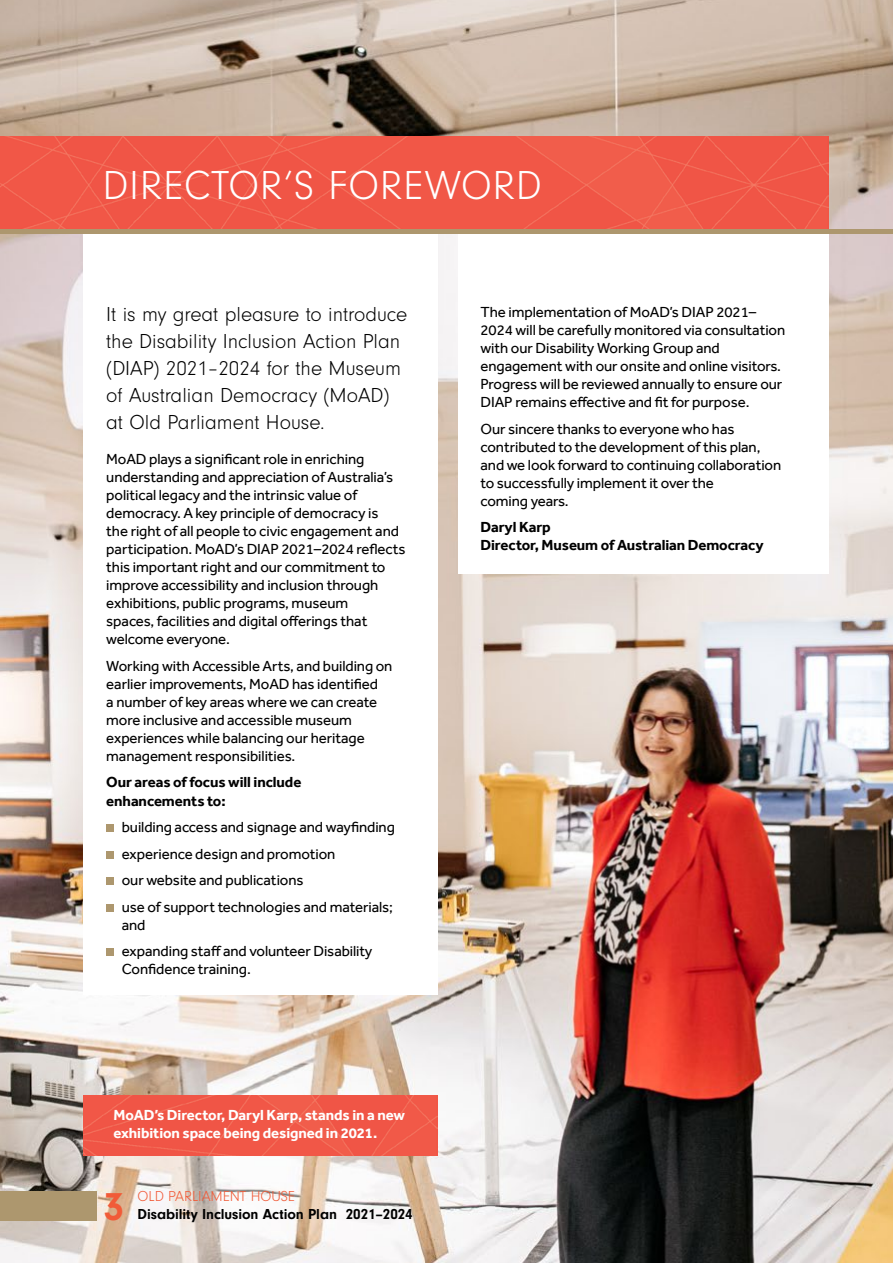
<style>
.page{position:relative;width:893px;height:1263px;background:#fff}
.page>*{position:absolute;margin:0;border:0;box-sizing:border-box;transform-origin:0 0}
.t1{font:300 42px "Neuzeit Gro";letter-spacing:.02em;color:#fff}
.t2{font:700 40.5px "Neuzeit Gro";color:#f15b38}
.t3{font:300 21px/27px "Neuzeit Gro";color:#000}
.t4{font:15px/18px "Effra";letter-spacing:-.005em;color:#000}
.t5{font:700 15px/18px "Effra";letter-spacing:-.005em;color:#000}
.t6{font:700 15px/18px "Effra";letter-spacing:-.005em;color:#fff}
.t7{font:700 15px "Neuzeit Gro";letter-spacing:-.005em;color:#000}
.t8{font:300 15px "Neuzeit Gro";letter-spacing:-.005em;color:#f15b38}
</style>
<div class="page">
<img style="left:0;top:0;width:893px;height:1263px">
<div style="left:84px;top:173px;width:354px;height:822px;background:#fff"></div>
<div style="left:459px;top:173px;width:370px;height:401px;background:#fff"></div>
<div style="left:106px;top:824px;width:8px;height:8px;background:#ad976e"></div>
<div style="left:106px;top:851px;width:8px;height:7px;background:#ad976e"></div>
<div style="left:106px;top:877px;width:8px;height:8px;background:#ad976e"></div>
<div style="left:106px;top:904px;width:8px;height:7px;background:#ad976e"></div>
<div style="left:106px;top:948px;width:8px;height:8px;background:#ad976e"></div>
<div style="left:0;top:137px;width:829px;height:93px;background:#f15747"></div>
<hr style="left:0;top:230px;width:893px;height:4px;background:#ad976e">
<div style="left:0;top:1191px;width:96px;height:30px;background:#ad976e"></div>
<div style="left:84px;top:1096px;width:354px;height:60px;background:#f05546"></div>
<h1 class="t1" style="left:102px;top:163px;width:441px">DIRECTOR’S FOREWORD</h1>
<h3 class="t3" style="left:106px;top:302px;width:302px">It is my great pleasure to introduce the Disability Inclusion Action Plan (DIAP) 2021–2024 for the Museum of Australian Democracy (MoAD) at Old Parliament House.</h3>
<p class="t4" style="left:106px;top:450px;width:301px">MoAD plays a significant role in enriching understanding and appreciation of Australia’s political legacy and the intrinsic value of democracy. A key principle of democracy is<br>the right of all people to civic engagement and participation. MoAD’s DIAP 2021–2024 reflects this important right and our commitment to improve accessibility and inclusion through exhibitions, public programs, museum<br>spaces, facilities and digital offerings that welcome everyone.</p>
<p class="t4" style="left:106px;top:657px;width:288px">Working with Accessible Arts, and building on earlier improvements, MoAD has identified<br>a number of key areas where we can create more inclusive and accessible museum experiences while balancing our heritage management responsibilities.</p>
<p class="t5" style="left:106px;top:773px;width:197px">Our areas of focus will include enhancements to:</p>
<p class="t4" style="left:122px;top:813px;width:275px;line-height:26.5px">building access and signage and wayfinding experience design and promotion<br>our website and publications<br>use of support technologies and materials;</p>
<p class="t4" style="left:122px;top:911px;width:252px;line-height:26.5px">and<br>expanding staff and volunteer Disability</p>
<p class="t4" style="left:122px;top:960px;width:131px">Confidence training.</p>
<p class="t6" style="left:113px;top:1106px;width:293px">MoAD’s Director, Daryl Karp, stands in a new exhibition space being designed in 2021.</p>
<h2 class="t2" style="left:104px;top:1184px;width:22px">3</h2>
<p class="t8" style="left:138px;top:1188px;width:159px">OLD PARLIAMENT HOUSE</p>
<p class="t7" style="left:138px;top:1206px;width:277px">Disability Inclusion Action Plan 2021–2024</p>
<p class="t4" style="left:480px;top:303px;width:306px">The implementation of MoAD’s DIAP 2021– 2024 will be carefully monitored via consultation with our Disability Working Group and engagement with our onsite and online visitors.<br>Progress will be reviewed annually to ensure our DIAP remains effective and fit for purpose.</p>
<p class="t4" style="left:480px;top:420px;width:302px">Our sincere thanks to everyone who has contributed to the development of this plan, and we look forward to continuing collaboration to successfully implement it over the<br>coming years.</p>
<p class="t5" style="left:480px;top:518px;width:285px">Daryl Karp<br>Director, Museum of Australian Democracy</p>
</div>
